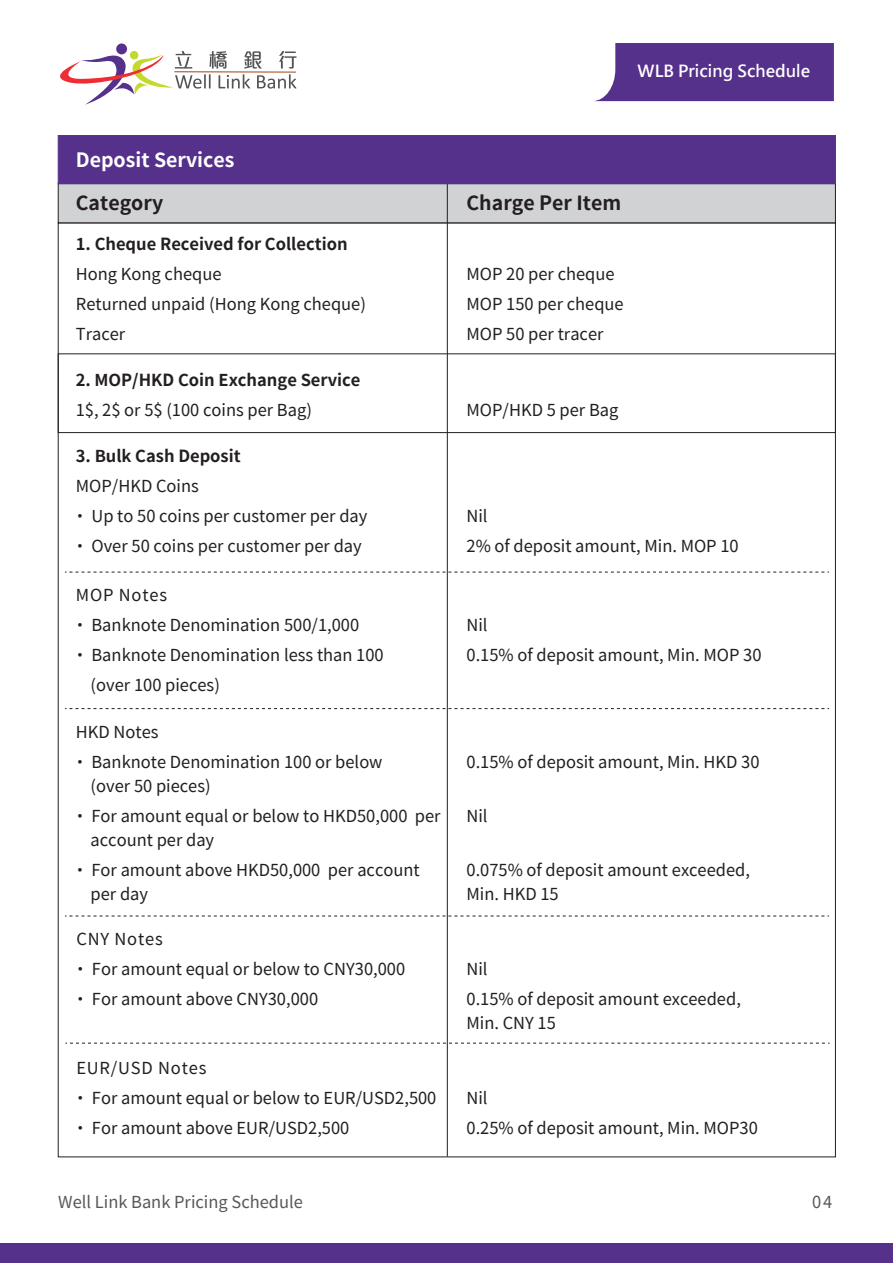
<style>
.page{position:relative;width:893px;height:1263px;background:#fff}
.page>*{position:absolute;margin:0;border:0;box-sizing:border-box;transform-origin:0 0}
.t1{font:700 19.5px "Taipei Sans TC Beta";color:#231f20}
.t2{font:700 19.5px "Taipei Sans TC Beta";color:#fff}
.t3{font:16.5px/30px "Taipei Sans TC Beta";color:#231f20}
.t4{font:700 16.5px "Taipei Sans TC Beta";color:#231f20}
.t5{font:16.5px "Taipei Sans TC Beta";color:#57585a}
.t6{font:700 16.5px "Microsoft Jheng Hei";color:#fff}
.t7{font:16.5px "Taipei Sans TC Beta";letter-spacing:.05em;color:#231f20}
</style>
<div class="page">
<svg style="left:65px;top:572px;width:764px;height:1px"></svg>
<div style="left:116px;top:43px;width:11px;height:11px;background:#55318c;border-radius:50%"></div>
<svg style="left:60px;top:50px;width:236px;height:55px"></svg>
<svg style="left:65px;top:708px;width:764px;height:1px"></svg>
<svg style="left:65px;top:916px;width:764px;height:1px"></svg>
<div style="left:58px;top:354px;width:778px;height:79px;border:1px solid #231f20"></div>
<div style="left:58px;top:183px;width:778px;height:40px;background:#d1d2d4;border:1px solid #231f20"></div>
<hr style="left:447px;top:184px;width:1px;height:972px;background:#231f20">
<svg style="left:65px;top:1043px;width:764px;height:1px"></svg>
<div style="left:0;top:1244px;width:893px;height:19px;background:#55318c"></div>
<div style="left:58px;top:135px;width:778px;height:49px;background:#55318c"></div>
<svg style="left:595px;top:43px;width:239px;height:58px;background:#614094"></svg>
<p class="t6" style="left:638px;top:60px;width:174px">WLB Pricing Schedule</p>
<p class="t2" style="left:76px;top:149px;width:160px">Deposit Services</p>
<p class="t1" style="left:76px;top:192px;width:89px">Category</p>
<p class="t1" style="left:466px;top:192px;width:156px">Charge Per Item</p>
<p class="t4" style="left:76px;top:235px;width:273px">1. Cheque Received for Collection</p>
<p class="t3" style="left:76px;top:259px;width:292px">Hong Kong cheque<br>Returned unpaid (Hong Kong cheque)<br>Tracer</p>
<p class="t4" style="left:76px;top:371px;width:286px">2. MOP/HKD Coin Exchange Service</p>
<p class="t3" style="left:76px;top:395px;width:238px">1$, 2$ or 5$ (100 coins per Bag)</p>
<p class="t3" style="left:466px;top:259px;width:159px">MOP 20 per cheque<br>MOP 150 per cheque<br>MOP 50 per tracer</p>
<p class="t3" style="left:466px;top:395px;width:153px">MOP/HKD 5 per Bag</p>
<p class="t4" style="left:76px;top:446px;width:166px">3. Bulk Cash Deposit</p>
<p class="t3" style="left:72px;top:471px;width:297px">MOP/HKD Coins<br>・ Up to 50 coins per customer per day・ Over 50 coins per customer per day</p>
<p class="t7" style="left:76px;top:586px;width:93px">MOP Notes</p>
<p class="t3" style="left:72px;top:611px;width:289px">・ Banknote Denomination 500/1,000</p>
<p class="t3" style="left:72px;top:641px;width:314px">・ Banknote Denomination less than 100</p>
<p class="t3" style="left:91px;top:671px;width:131px">(over 100 pieces)</p>
<p class="t3" style="left:72px;top:717px;width:312px">HKD Notes<br>・ Banknote Denomination 100 or below</p>
<p class="t3" style="left:72px;top:771px;width:370px;text-indent:19px">(over 50 pieces)<br>・ For amount equal or below to HKD50,000 per</p>
<p class="t3" style="left:72px;top:825px;width:349px;text-indent:19px">account per day<br>・ For amount above HKD50,000 per account</p>
<p class="t3" style="left:91px;top:879px;width:59px">per day</p>
<p class="t3" style="left:72px;top:924px;width:334px">CNY Notes<br>・ For amount equal or below to CNY30,000・ For amount above CNY30,000</p>
<p class="t3" style="left:72px;top:1053px;width:366px">EUR/USD Notes<br>・ For amount equal or below to EUR/USD2,500・ For amount above EUR/USD2,500</p>
<p class="t5" style="left:58px;top:1192px;width:246px">Well Link Bank Pricing Schedule</p>
<p class="t3" style="left:466px;top:501px;width:274px">Nil<br>2% of deposit amount, Min. MOP 10</p>
<p class="t3" style="left:466px;top:611px;width:297px">Nil<br>0.15% of deposit amount, Min. MOP 30</p>
<p class="t3" style="left:466px;top:747px;width:295px">0.15% of deposit amount, Min. HKD 30</p>
<p class="t3" style="left:466px;top:801px;width:23px">Nil</p>
<p class="t3" style="left:466px;top:858px;width:285px;line-height:24px">0.075% of deposit amount exceeded,<br>Min. HKD 15</p>
<p class="t3" style="left:466px;top:954px;width:276px">Nil<br>0.15% of deposit amount exceeded,</p>
<p class="t3" style="left:466px;top:1008px;width:91px">Min. CNY 15</p>
<p class="t3" style="left:466px;top:1083px;width:293px">Nil<br>0.25% of deposit amount, Min. MOP30</p>
<p class="t5" style="left:812px;top:1192px;width:21px">04</p>
</div>
